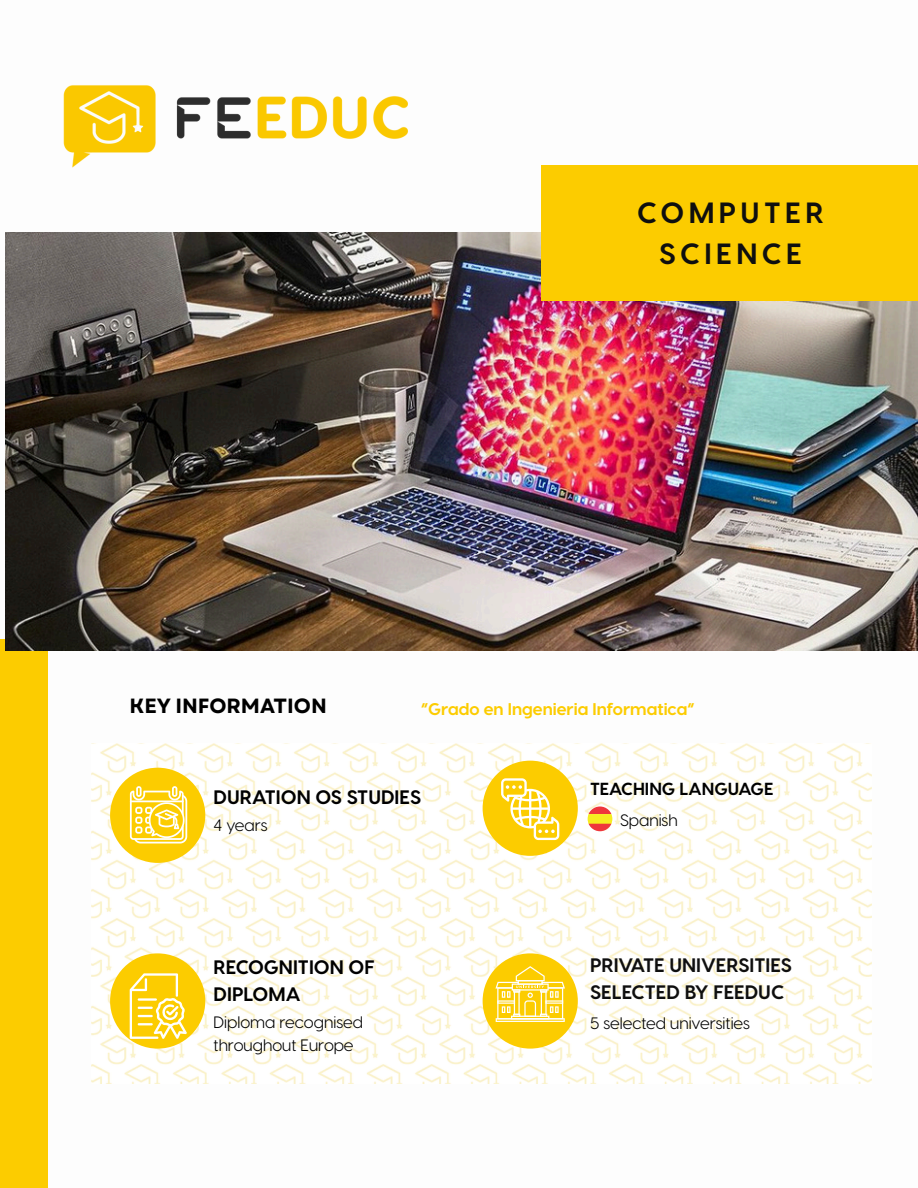
<style>
.page{position:relative;width:918px;height:1188px;background:#fff}
.page>*{position:absolute;margin:0;border:0;box-sizing:border-box;transform-origin:0 0}
.t1{font:700 29.25px/40.5px "Visby CF";letter-spacing:.15em;color:#0f0f0f;text-align:center}
.t2{font:700 20.55px "Garet";color:#000}
.t3{font:700 19.5px/27px "Visby CF";color:#000}
.t4{font:700 19.5px/27px "Visby CF";color:#0f0f0f}
.t5{font:700 17.4px "Visby CF";color:#000}
.t6{font:700 16.95px "Visby CF";color:#fccc00}
.t7{font:16.5px/22.5px "Visby CF";color:#000}
</style>
<div class="page">
<img style="left:92px;top:744px;width:779px;height:340px">
<div style="left:110px;top:768px;width:95px;height:95px;background:#fccc00;border-radius:50%"></div>
<div style="left:110px;top:953px;width:95px;height:96px;background:#fccc00;border-radius:50%"></div>
<div style="left:483px;top:761px;width:95px;height:95px;background:#fccc00;border-radius:50%"></div>
<svg style="left:130px;top:973px;width:57px;height:66px"></svg>
<hr style="left:138px;top:998px;width:19px;height:3px;background:#fff">
<svg style="left:130px;top:786px;width:57px;height:57px"></svg>
<svg style="left:501px;top:778px;width:58px;height:62px"></svg>
<svg style="left:588px;top:807px;width:24px;height:24px"></svg>
<img style="left:63px;top:85px;width:479px;height:141px">
<div style="left:0;top:639px;width:48px;height:549px;background:#fccc00"></div>
<div style="left:483px;top:953px;width:95px;height:96px;background:#fccc00;border-radius:50%"></div>
<hr style="left:496px;top:1018px;width:69px;height:4px;background:#fefdf5">
<hr style="left:497px;top:1019px;width:67px;height:2px;background:#fff">
<svg style="left:495px;top:966px;width:70px;height:53px"></svg>
<img style="left:6px;top:232px;width:912px;height:419px">
<div style="left:542px;top:165px;width:376px;height:136px;background:#fccc00"></div>
<p class="t1" style="left:637px;top:191px;width:188px">COMPUTER<br>SCIENCE</p>
<p class="t2" style="left:130px;top:691px;width:199px">KEY INFORMATION</p>
<p class="t6" style="left:421px;top:698px;width:275px">“Grado en Ingenieria Informatica”</p>
<p class="t3" style="left:214px;top:783px;width:209px">DURATION OS STUDIES</p>
<h1 class="t7" style="left:214px;top:813px;width:56px">4 years</h1>
<p class="t3" style="left:214px;top:953px;width:163px">RECOGNITION OF<br>DIPLOMA</p>
<p class="t7" style="left:214px;top:1010px;width:151px">Diploma recognised throughout Europe</p>
<h2 class="t5" style="left:590px;top:777px;width:185px">TEACHING LANGUAGE</h2>
<h4 class="t7" style="left:620px;top:808px;width:59px">Spanish</h4>
<h2 class="t4" style="left:590px;top:950px;width:204px">PRIVATE UNIVERSITIES<br>SELECTED BY FEEDUC</h2>
<p class="t7" style="left:590px;top:1011px;width:161px">5 selected universities</p>
</div>
